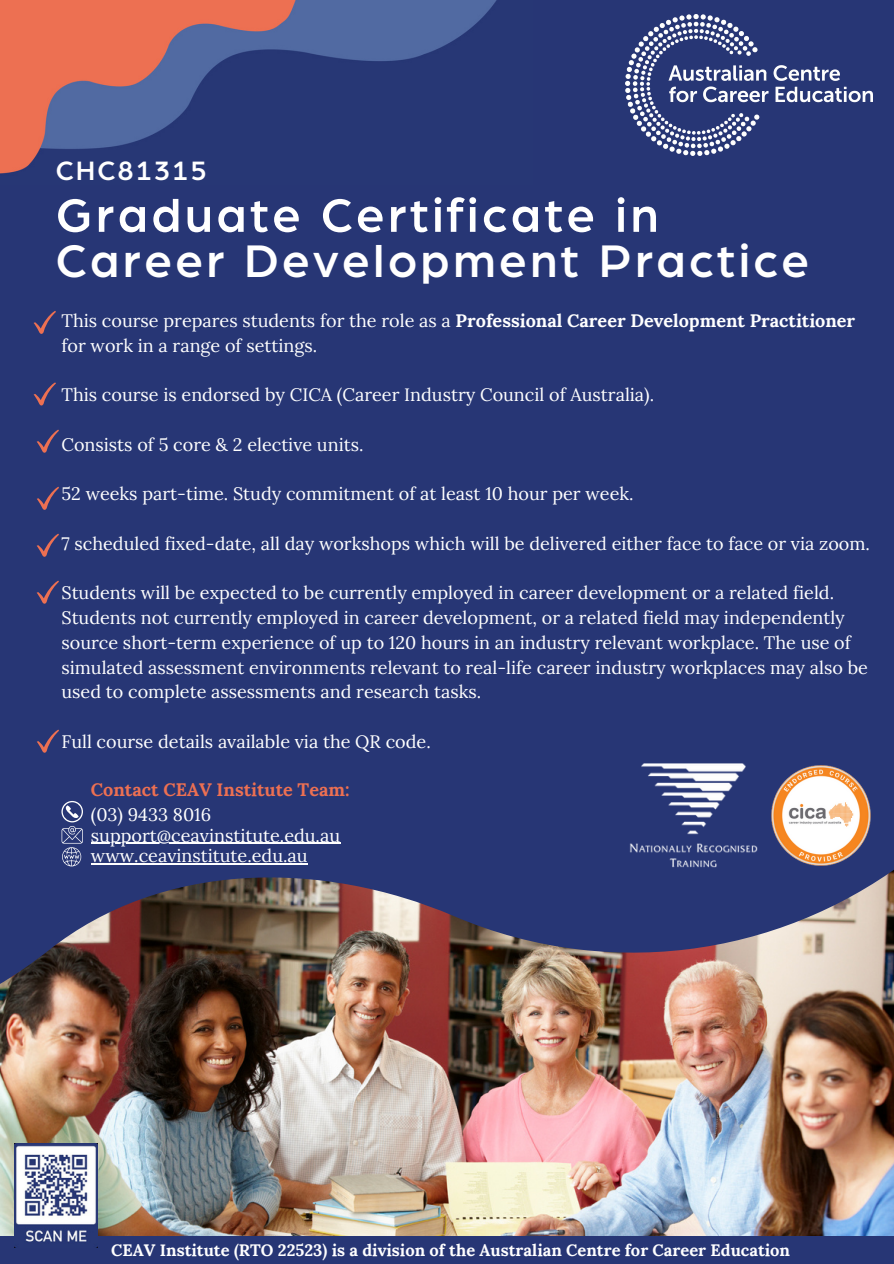
<style>
.page{position:relative;width:894px;height:1264px;background:#fff}
.page>*{position:absolute;margin:0;border:0;box-sizing:border-box;transform-origin:0 0}
.t1{font:500 50.1px "Arboria";letter-spacing:.07em;color:#fff}
.t2{font:500 48.6px "Arboria";letter-spacing:.07em;color:#fff}
.t3{font:500 28.35px "Arboria";letter-spacing:.07em;color:#fff}
.t4{font:18px/24.8px "Lora";color:#fff}
.t5{font:700 18px "Lora";color:#ed7052}
.t6{font:700 16.5px "Lora";color:#fff}
.s1{font-weight:700}
</style>
<div class="page">
<div style="left:0;top:0;width:893px;height:1263px;background:#273675"></div>
<img style="left:0;top:1167px;width:893px;height:69px">
<img style="left:0;top:741px;width:893px;height:426px">
<img style="left:0;top:0;width:497px;height:174px">
<img style="left:768px;top:763px;width:104px;height:104px">
<img style="left:629px;top:763px;width:128px;height:104px">
<img style="left:625px;top:14px;width:247px;height:142px">
<svg style="left:37px;top:486px;width:22px;height:24px"></svg>
<svg style="left:34px;top:311px;width:22px;height:23px"></svg>
<svg style="left:37px;top:533px;width:22px;height:24px"></svg>
<svg style="left:37px;top:580px;width:22px;height:23px"></svg>
<svg style="left:37px;top:729px;width:22px;height:23px"></svg>
<svg style="left:34px;top:382px;width:22px;height:23px"></svg>
<svg style="left:37px;top:429px;width:22px;height:23px"></svg>
<hr style="left:91px;top:842px;width:249px;height:2px;background:#fff">
<hr style="left:91px;top:863px;width:216px;height:1px;background:#fff">
<svg style="left:61px;top:801px;width:22px;height:65px"></svg>
<img style="left:15px;top:1143px;width:83px;height:104px">
<p class="t3" style="left:56px;top:150px;width:152px">CHC81315</p>
<p class="t1" style="left:56px;top:179px;width:604px">Graduate Certificate in</p>
<p class="t2" style="left:56px;top:225px;width:754px">Career Development Practice</p>
<p class="t4" style="left:61px;top:308px;width:795px">This course prepares students for the role as a <span class="s1">Professional Career Development Practitioner </span>for work in a range of settings.</p>
<p class="t4" style="left:61px;top:382px;width:594px">This course is endorsed by CICA (Career Industry Council of Australia).</p>
<p class="t4" style="left:61px;top:432px;width:303px">Consists of 5 core &amp; 2 elective units.</p>
<p class="t4" style="left:61px;top:481px;width:573px">52 weeks part-time. Study commitment of at least 10 hour per week.</p>
<p class="t4" style="left:61px;top:531px;width:809px">7 scheduled fixed-date, all day workshops which will be delivered either face to face or via zoom.</p>
<p class="t4" style="left:61px;top:580px;width:807px">Students will be expected to be currently employed in career development or a related field.<br>Students not currently employed in career development, or a related field may independently source short-term experience of up to 120 hours in an industry relevant workplace. The use of simulated assessment environments relevant to real-life career industry workplaces may also be used to complete assessments and research tasks.</p>
<p class="t4" style="left:61px;top:729px;width:371px">Full course details available via the QR code.</p>
<p class="t5" style="left:91px;top:777px;width:260px">Contact CEAV Institute Team:</p>
<p class="t4" style="left:91px;top:802px;width:122px">(03) 9433 8016</p>
<p class="t4" style="left:91px;top:822px;width:251px">support@ceavinstitute.edu.au</p>
<p class="t4" style="left:91px;top:843px;width:218px">www.ceavinstitute.edu.au</p>
<p class="t6" style="left:111px;top:1239px;width:680px">CEAV Institute (RTO 22523) is a division of the Australian Centre for Career Education</p>
</div>
